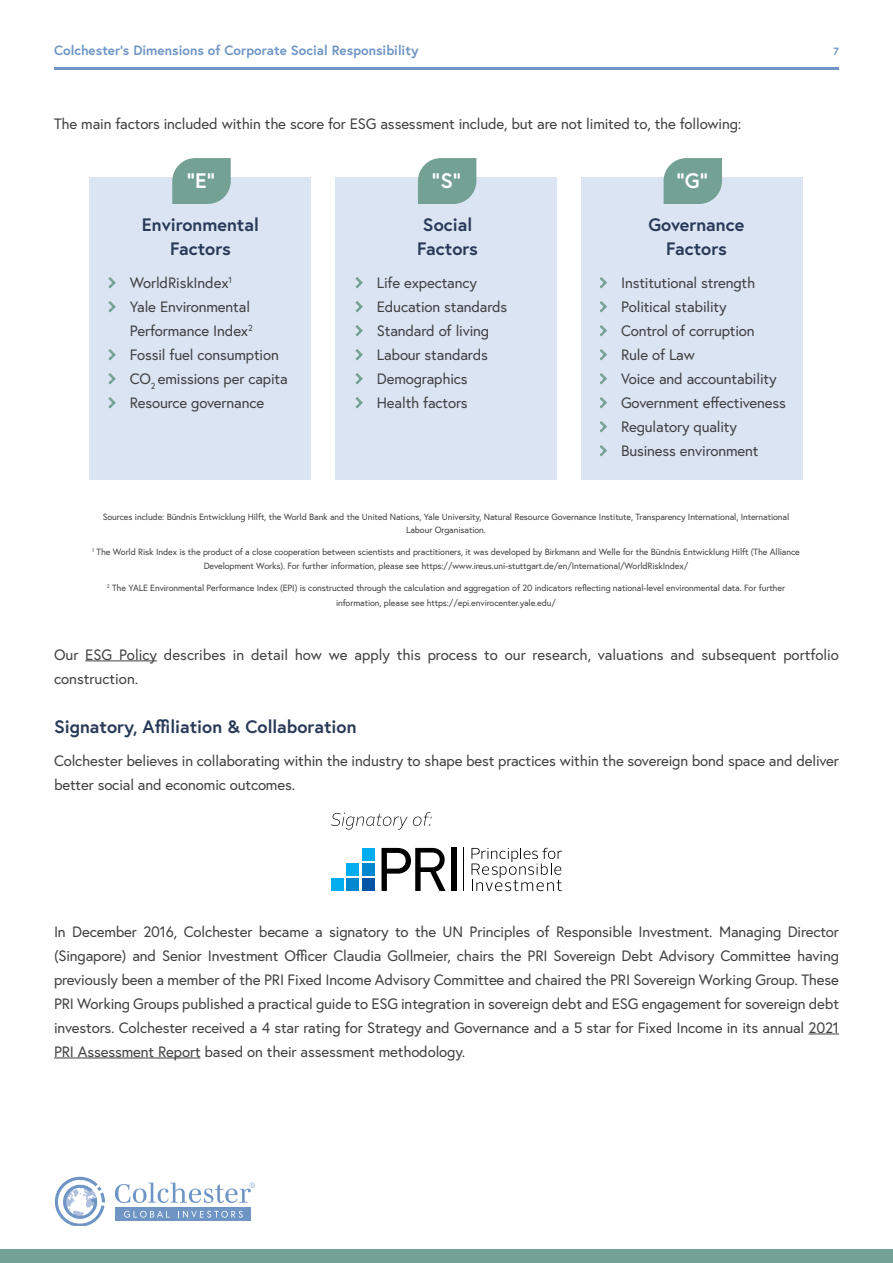
<style>
.page{position:relative;width:893px;height:1263px;background:#fff}
.page>*{position:absolute;margin:0;border:0;box-sizing:border-box;transform-origin:0 0}
.t1{font:700 21px "Europa";color:#fff}
.t2{font:700 18px/24px "Europa";color:#283a58;text-align:center}
.t3{font:15px/24px "Europa";letter-spacing:-.01em;color:#414042}
.t4{font:700 13.5px "Europa";color:#6f95c5}
.t5{font:700 10.5px "Europa";color:#6f95c5}
.t6{font:9px/13.5px "Europa";letter-spacing:-.01em;color:#414042;text-align:center}
</style>
<div class="page">
<hr style="left:85px;top:661px;width:72px;height:1px;background:#414042">
<hr style="left:808px;top:1034px;width:31px;height:1px;background:#414042">
<hr style="left:54px;top:1058px;width:146px;height:1px;background:#414042">
<div style="left:362px;top:848px;width:12px;height:12px;background:#00aeef"></div>
<div style="left:362px;top:863px;width:12px;height:12px;background:#0087cd"></div>
<div style="left:362px;top:879px;width:12px;height:12px;background:#0054a6"></div>
<div style="left:347px;top:863px;width:12px;height:12px;background:#00aeef"></div>
<div style="left:347px;top:879px;width:12px;height:12px;background:#0087cd"></div>
<div style="left:331px;top:879px;width:13px;height:12px;background:#00aeef"></div>
<svg style="left:381px;top:848px;width:65px;height:43px"></svg>
<div style="left:451px;top:848px;width:5px;height:43px;background:#000"></div>
<hr style="left:464px;top:848px;width:1px;height:43px;background:#000">
<svg style="left:471px;top:848px;width:91px;height:43px"></svg>
<svg style="left:331px;top:812px;width:101px;height:17px"></svg>
<div style="left:90px;top:177px;width:221px;height:303px;background:#dbe4f3"></div>
<svg style="left:108px;top:277px;width:8px;height:12px"></svg>
<svg style="left:108px;top:301px;width:8px;height:12px"></svg>
<svg style="left:108px;top:349px;width:8px;height:12px"></svg>
<svg style="left:108px;top:373px;width:8px;height:12px"></svg>
<svg style="left:108px;top:397px;width:8px;height:12px"></svg>
<svg style="left:172px;top:158px;width:59px;height:46px;background:#7ea99e"></svg>
<div style="left:335px;top:177px;width:222px;height:303px;background:#dbe4f3"></div>
<svg style="left:355px;top:277px;width:8px;height:12px"></svg>
<svg style="left:355px;top:301px;width:8px;height:12px"></svg>
<svg style="left:355px;top:325px;width:8px;height:12px"></svg>
<svg style="left:355px;top:349px;width:8px;height:12px"></svg>
<svg style="left:355px;top:373px;width:8px;height:12px"></svg>
<svg style="left:355px;top:397px;width:8px;height:12px"></svg>
<svg style="left:418px;top:158px;width:58px;height:46px;background:#7da89d"></svg>
<div style="left:581px;top:177px;width:221px;height:303px;background:#dbe4f3"></div>
<svg style="left:599px;top:277px;width:8px;height:12px"></svg>
<svg style="left:599px;top:301px;width:8px;height:12px"></svg>
<svg style="left:599px;top:325px;width:8px;height:12px"></svg>
<svg style="left:599px;top:349px;width:8px;height:12px"></svg>
<svg style="left:599px;top:373px;width:8px;height:12px"></svg>
<svg style="left:599px;top:397px;width:8px;height:12px"></svg>
<svg style="left:599px;top:421px;width:8px;height:12px"></svg>
<svg style="left:599px;top:445px;width:8px;height:12px"></svg>
<svg style="left:664px;top:158px;width:58px;height:46px;background:#7da89d"></svg>
<hr style="left:54px;top:67px;width:785px;height:3px;background:#6f95c5">
<div style="left:0;top:1249px;width:893px;height:14px;background:#73a295"></div>
<div style="left:115px;top:1207px;width:136px;height:13px;background:#6f95c5"></div>
<svg style="left:54px;top:1176px;width:51px;height:49px"></svg>
<svg style="left:124px;top:1211px;width:46px;height:6px"></svg>
<svg style="left:178px;top:1211px;width:65px;height:7px"></svg>
<svg style="left:115px;top:1182px;width:140px;height:21px"></svg>
<p class="t4" style="left:54px;top:41px;width:366px">Colchester’s Dimensions of Corporate Social Responsibility</p>
<p class="t5" style="left:833px;top:44px;width:7px">7</p>
<p class="t3" style="left:54px;top:111px;width:689px">The main factors included within the score for ESG assessment include, but are not limited to, the following:</p>
<h1 class="t1" style="left:187px;top:166px;width:30px">“E”</h1>
<p class="t2" style="left:142px;top:212px;width:118px">Environmental<br>Factors</p>
<p class="t3" style="left:130px;top:270px;width:160px">WorldRiskIndex<sup>1<br></sup>Yale Environmental<br>Performance Index<sup>2<br></sup>Fossil fuel consumption<br>CO<sub>2</sub> emissions per capita<br>Resource governance</p>
<h1 class="t1" style="left:432px;top:166px;width:31px">“S”</h1>
<p class="t2" style="left:417px;top:212px;width:62px">Social<br>Factors</p>
<p class="t3" style="left:377px;top:270px;width:132px">Life expectancy<br>Education standards<br>Standard of living<br>Labour standards<br>Demographics<br>Health factors</p>
<h1 class="t1" style="left:676px;top:166px;width:33px">“G”</h1>
<p class="t2" style="left:648px;top:212px;width:97px">Governance<br>Factors</p>
<p class="t3" style="left:621px;top:270px;width:167px">Institutional strength<br>Political stability<br>Control of corruption<br>Rule of Law<br>Voice and accountability<br>Government effectiveness<br>Regulatory quality<br>Business environment</p>
<p class="t6" style="left:103px;top:510px;width:688px">Sources include: Bündnis Entwicklung Hilft, the World Bank and the United Nations, Yale University, Natural Resource Governance Institute, Transparency International, International<br>Labour Organisation.</p>
<p class="t6" style="left:92px;top:545px;width:709px"><sup>1</sup> The World Risk Index is the product of a close cooperation between scientists and practitioners, it was developed by Birkmann and Welle for the Bündnis Entwicklung Hilft (The Alliance<br>Development Works). For further information, please see https://www.ireus.uni-stuttgart.de/en/International/WorldRiskIndex/</p>
<p class="t6" style="left:107px;top:580px;width:680px;line-height:15px"><sup>2</sup> The YALE Environmental Performance Index (EPI) is constructed through the calculation and aggregation of 20 indicators reflecting national-level environmental data. For further information, please see https://epi.envirocenter.yale.edu/</p>
<p class="t3" style="left:54px;top:642px;width:786px">Our ESG Policy describes in detail how we apply this process to our research, valuations and subsequent portfolio construction.</p>
<p class="t2" style="left:54px;top:714px;width:304px">Signatory, Affiliation &amp; Collaboration</p>
<p class="t3" style="left:54px;top:748px;width:786px">Colchester believes in collaborating within the industry to shape best practices within the sovereign bond space and deliver better social and economic outcomes.</p>
<p class="t3" style="left:54px;top:919px;width:786px;text-align:justify">In December 2016, Colchester became a signatory to the UN Principles of Responsible Investment. Managing Director (Singapore) and Senior Investment Officer Claudia Gollmeier, chairs the PRI Sovereign Debt Advisory Committee having previously been a member of the PRI Fixed Income Advisory Committee and chaired the PRI Sovereign Working Group. These PRI Working Groups published a practical guide to ESG integration in sovereign debt and ESG engagement for sovereign debt investors. Colchester received a 4 star rating for Strategy and Governance and a 5 star for Fixed Income in its annual 2021<br>PRI Assessment Report based on their assessment methodology.</p>
</div>
